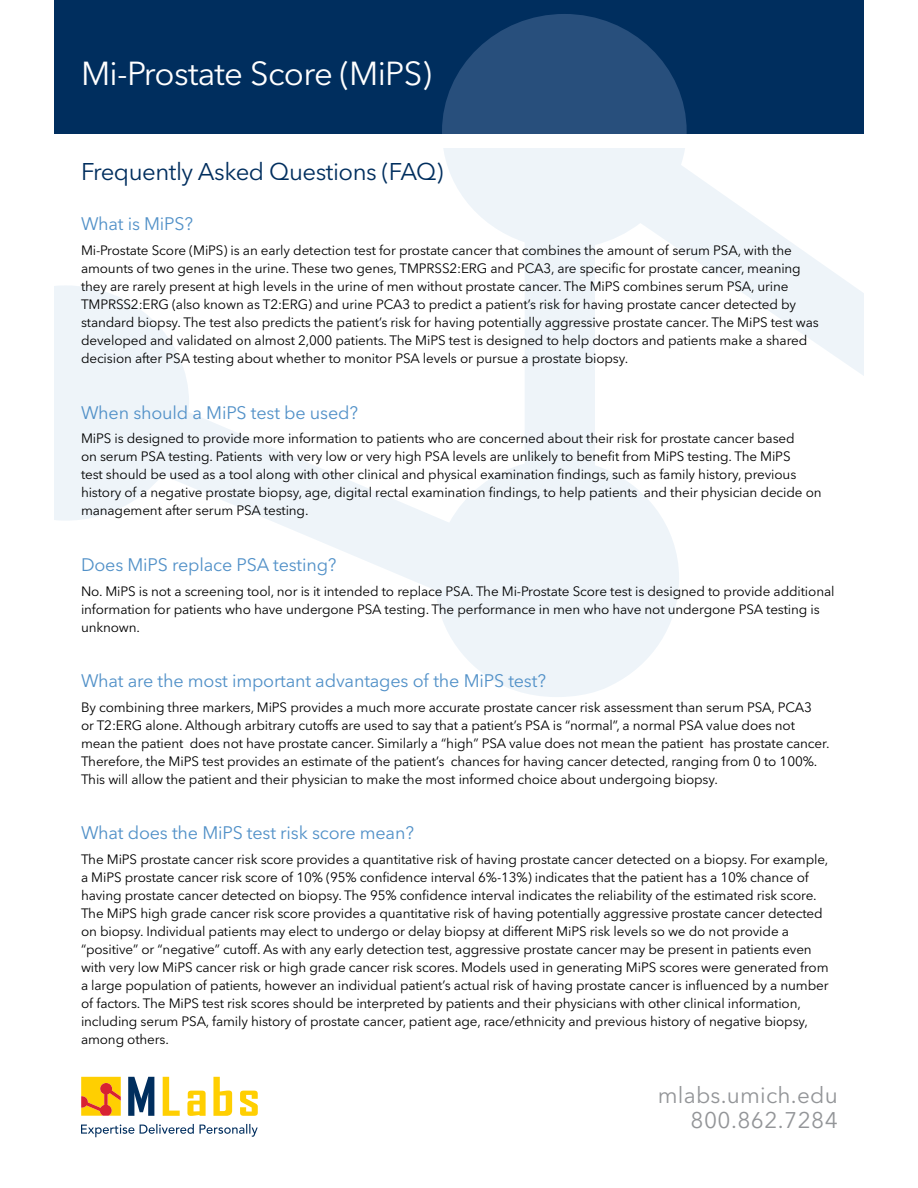
<style>
.page{position:relative;width:918px;height:1188px;background:#fff}
.page>*{position:absolute;margin:0;border:0;box-sizing:border-box;transform-origin:0 0}
.t1{font:33px "Avenir Next LT Pro";letter-spacing:-.02em;color:#fff}
.t2{font:24px "Avenir Next LT Pro";letter-spacing:-.02em;color:#002e5e}
.t3{font:22.5px/25.5px "Avenir Next LT Pro";letter-spacing:.01em;color:#939598;text-align:right}
.t4{font:18px "Avenir Next LT Pro";letter-spacing:-.01em;color:#5291c8}
.t5{font:13.5px/18px "Avenir Next LT Pro";letter-spacing:-.01em;color:#000}
</style>
<div class="page">
<div style="left:54px;top:0;width:810px;height:134px;background:#002e5e"></div>
<svg style="left:442px;top:14px;width:245px;height:120px;fill:#284f7c"></svg>
<svg style="left:54px;top:148px;width:810px;height:549px"></svg>
<svg style="left:81px;top:1077px;width:40px;height:39px;background:#f5a415"></svg>
<svg style="left:128px;top:1077px;width:26px;height:39px"></svg>
<svg style="left:163px;top:1077px;width:17px;height:39px"></svg>
<svg style="left:187px;top:1091px;width:19px;height:25px"></svg>
<svg style="left:213px;top:1077px;width:19px;height:39px"></svg>
<svg style="left:240px;top:1091px;width:18px;height:25px"></svg>
<svg style="left:81px;top:1124px;width:177px;height:13px"></svg>
<h1 class="t1" style="left:81px;top:53px;width:352px">Mi-Prostate Score (MiPS)</h1>
<h2 class="t2" style="left:81px;top:157px;width:364px">Frequently Asked Questions (FAQ)</h2>
<h3 class="t4" style="left:81px;top:213px;width:114px">What is MiPS?</h3>
<p class="t5" style="left:81px;top:241px;width:739px">Mi-Prostate Score (MiPS) is an early detection test for prostate cancer that combines the amount of serum PSA, with the amounts of two genes in the urine. These two genes, TMPRSS2:ERG and PCA3, are specific for prostate cancer, meaning they are rarely present at high levels in the urine of men without prostate cancer. The MiPS combines serum PSA, urine TMPRSS2:ERG (also known as T2:ERG) and urine PCA3 to predict a patient’s risk for having prostate cancer detected by standard biopsy. The test also predicts the patient’s risk for having potentially aggressive prostate cancer. The MiPS test was developed and validated on almost 2,000 patients. The MiPS test is designed to help doctors and patients make a shared decision after PSA testing about whether to monitor PSA levels or pursue a prostate biopsy.</p>
<h3 class="t4" style="left:81px;top:402px;width:279px">When should a MiPS test be used?</h3>
<p class="t5" style="left:81px;top:430px;width:742px">MiPS is designed to provide more information to patients who are concerned about their risk for prostate cancer based<br>on serum PSA testing. Patients with very low or very high PSA levels are unlikely to benefit from MiPS testing. The MiPS<br>test should be used as a tool along with other clinical and physical examination findings, such as family history, previous history of a negative prostate biopsy, age, digital rectal examination findings, to help patients and their physician decide on management after serum PSA testing.</p>
<h3 class="t4" style="left:81px;top:554px;width:257px">Does MiPS replace PSA testing?</h3>
<p class="t5" style="left:81px;top:582px;width:755px">No. MiPS is not a screening tool, nor is it intended to replace PSA. The Mi-Prostate Score test is designed to provide additional information for patients who have undergone PSA testing. The performance in men who have not undergone PSA testing is unknown.</p>
<h3 class="t4" style="left:81px;top:670px;width:467px">What are the most important advantages of the MiPS test?</h3>
<p class="t5" style="left:81px;top:698px;width:750px">By combining three markers, MiPS provides a much more accurate prostate cancer risk assessment than serum PSA, PCA3<br>or T2:ERG alone. Although arbitrary cutoffs are used to say that a patient’s PSA is “normal”, a normal PSA value does not mean the patient does not have prostate cancer. Similarly a “high” PSA value does not mean the patient has prostate cancer.<br>Therefore, the MiPS test provides an estimate of the patient’s chances for having cancer detected, ranging from 0 to 100%.<br>This will allow the patient and their physician to make the most informed choice about undergoing biopsy.</p>
<h3 class="t4" style="left:81px;top:822px;width:335px">What does the MiPS test risk score mean?</h3>
<p class="t5" style="left:81px;top:850px;width:749px">The MiPS prostate cancer risk score provides a quantitative risk of having prostate cancer detected on a biopsy. For example, a MiPS prostate cancer risk score of 10% (95% confidence interval 6%-13%) indicates that the patient has a 10% chance of having prostate cancer detected on biopsy. The 95% confidence interval indicates the reliability of the estimated risk score.<br>The MiPS high grade cancer risk score provides a quantitative risk of having potentially aggressive prostate cancer detected on biopsy. Individual patients may elect to undergo or delay biopsy at different MiPS risk levels so we do not provide a “positive” or “negative” cutoff. As with any early detection test, aggressive prostate cancer may be present in patients even with very low MiPS cancer risk or high grade cancer risk scores. Models used in generating MiPS scores were generated from a large population of patients, however an individual patient’s actual risk of having prostate cancer is influenced by a number of factors. The MiPS test risk scores should be interpreted by patients and their physicians with other clinical information, including serum PSA, family history of prostate cancer, patient age, race/ethnicity and previous history of negative biopsy, among others.</p>
<h3 class="t3" style="left:658px;top:1082px;width:181px">mlabs.umich.edu<br>800.862.7284</h3>
</div>
